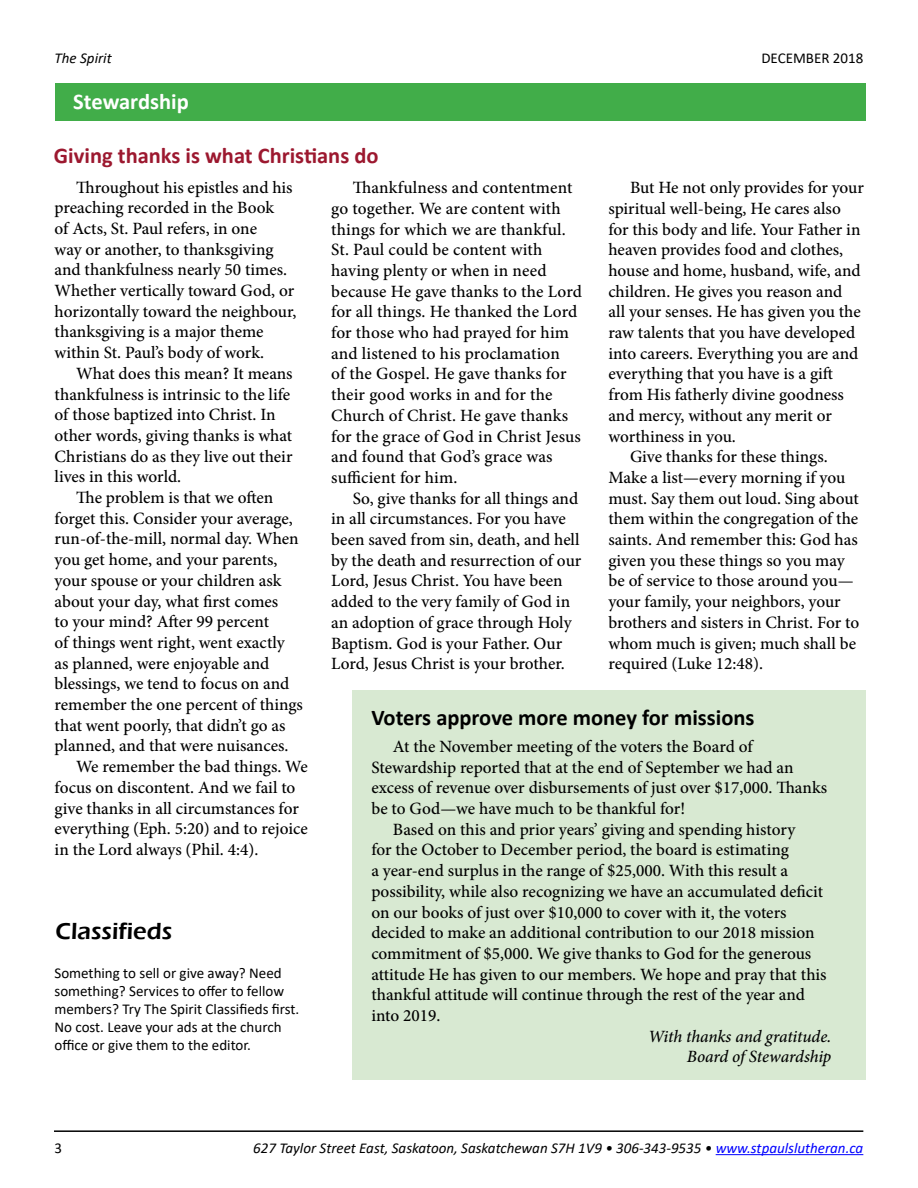
<style>
.page{position:relative;width:918px;height:1188px;background:#fff}
.page>*{position:absolute;margin:0;border:0;box-sizing:border-box;transform-origin:0 0}
.t1{font:600 24px "Eras ITC";color:#000}
.t2{font:700 22.5px "Calibri";color:#000}
.t3{font:700 22.5px "Calibri";color:#9c182f}
.t4{font:700 22.5px "Calibri";color:#fff}
.t5{font:500 17.25px/20.7px "Minion Pro";color:#000}
.t6{font:italic 500 17.25px/20.7px "Minion Pro";letter-spacing:-.01em;color:#000;text-align:right}
.t7{font:15px/18px "Calibri";color:#000}
.t8{font:italic 15px "Calibri";color:#000}
.s1{color:#00f}
</style>
<div class="page">
<hr style="left:716px;top:1154px;width:147px;height:1px;background:#00f">
<hr style="left:54px;top:1130px;width:809px;height:2px;background:#000">
<div style="left:352px;top:690px;width:514px;height:389px;background:#d8e9d2"></div>
<div style="left:56px;top:83px;width:810px;height:38px;background:#41ad49"></div>
<p class="t8" style="left:55px;top:48px;width:59px">The Spirit</p>
<p class="t7" style="left:761px;top:49px;width:103px">DECEMBER 2018</p>
<h2 class="t4" style="left:73px;top:86px;width:117px">Stewardship</h2>
<h2 class="t3" style="left:54px;top:140px;width:326px">Giving thanks is what Christians do</h2>
<p class="t5" style="left:55px;top:177px;width:243px;text-indent:22px">Throughout his epistles and his preaching recorded in the Book<br>of Acts, St. Paul refers, in one<br>way or another, to thanksgiving and thankfulness nearly 50 times.<br>Whether vertically toward God, or horizontally toward the neighbour, thanksgiving is a major theme within St. Paul’s body of work.</p>
<p class="t5" style="left:55px;top:363px;width:239px;text-indent:22px">What does this mean? It means thankfulness is intrinsic to the life of those baptized into Christ. In other words, giving thanks is what<br>Christians do as they live out their lives in this world.</p>
<p class="t5" style="left:76px;top:487px;width:199px">The problem is that we often</p>
<p class="t5" style="left:55px;top:508px;width:240px">forget this. Consider your average,</p>
<p class="t5" style="left:55px;top:529px;width:246px">run-of-the-mill, normal day. When</p>
<p class="t5" style="left:55px;top:549px;width:224px">you get home, and your parents,</p>
<p class="t5" style="left:55px;top:570px;width:228px">your spouse or your children ask</p>
<p class="t5" style="left:55px;top:591px;width:225px">about your day, what first comes</p>
<p class="t5" style="left:55px;top:611px;width:216px">to your mind? After 99 percent</p>
<p class="t5" style="left:55px;top:632px;width:232px">of things went right, went exactly</p>
<p class="t5" style="left:55px;top:653px;width:216px">as planned, were enjoyable and</p>
<p class="t5" style="left:55px;top:674px;width:236px">blessings, we tend to focus on and</p>
<p class="t5" style="left:55px;top:694px;width:250px">remember the one percent of things</p>
<p class="t5" style="left:55px;top:715px;width:232px">that went poorly, that didn’t go as</p>
<p class="t5" style="left:55px;top:736px;width:235px">planned, and that were nuisances.</p>
<p class="t5" style="left:76px;top:756px;width:233px">We remember the bad things. We</p>
<p class="t5" style="left:55px;top:777px;width:242px">focus on discontent. And we fail to</p>
<p class="t5" style="left:55px;top:798px;width:246px">give thanks in all circumstances for</p>
<p class="t5" style="left:55px;top:818px;width:255px">everything (Eph. 5:20) and to rejoice</p>
<p class="t5" style="left:55px;top:839px;width:205px">in the Lord always (Phil. 4:4).</p>
<h1 class="t1" style="left:56px;top:918px;width:118px">Classifieds</h1>
<p class="t7" style="left:54px;top:963px;width:246px">Something to sell or give away? Need something? Services to offer to fellow members? Try The Spirit Classifieds first.<br>No cost. Leave your ads at the church office or give them to the editor.</p>
<p class="t5" style="left:331px;top:177px;width:252px;text-indent:22px">Thankfulness and contentment go together. We are content with things for which we are thankful.<br>St. Paul could be content with having plenty or when in need because He gave thanks to the Lord for all things. He thanked the Lord for those who had prayed for him and listened to his proclamation<br>of the Gospel. He gave thanks for their good works in and for the<br>Church of Christ. He gave thanks for the grace of God in Christ Jesus and found that God’s grace was sufficient for him.</p>
<p class="t5" style="left:331px;top:488px;width:252px;text-indent:22px">So, give thanks for all things and in all circumstances. For you have been saved from sin, death, and hell by the death and resurrection of our Lord, Jesus Christ. You have been added to the very family of God in an adoption of grace through Holy Baptism. God is your Father. Our Lord, Jesus Christ is your brother.</p>
<p class="t5" style="left:630px;top:177px;width:236px">But He not only provides for your</p>
<p class="t5" style="left:608px;top:198px;width:234px">spiritual well-being, He cares also</p>
<p class="t5" style="left:608px;top:219px;width:254px">for this body and life. Your Father in</p>
<p class="t5" style="left:608px;top:239px;width:236px">heaven provides food and clothes,</p>
<p class="t5" style="left:608px;top:260px;width:254px">house and home, husband, wife, and</p>
<p class="t5" style="left:608px;top:281px;width:236px">children. He gives you reason and</p>
<p class="t5" style="left:608px;top:302px;width:254px">all your senses. He has given you the</p>
<p class="t5" style="left:608px;top:322px;width:248px">raw talents that you have developed</p>
<p class="t5" style="left:608px;top:343px;width:251px">into careers. Everything you are and</p>
<p class="t5" style="left:608px;top:364px;width:226px">everything that you have is a gift</p>
<p class="t5" style="left:608px;top:384px;width:237px">from His fatherly divine goodness</p>
<p class="t5" style="left:608px;top:405px;width:225px">and mercy, without any merit or</p>
<p class="t5" style="left:608px;top:426px;width:129px">worthiness in you.</p>
<p class="t5" style="left:630px;top:446px;width:199px">Give thanks for these things.</p>
<p class="t5" style="left:608px;top:467px;width:238px">Make a list—every morning if you</p>
<p class="t5" style="left:608px;top:488px;width:252px">must. Say them out loud. Sing about</p>
<p class="t5" style="left:608px;top:509px;width:251px">them within the congregation of the</p>
<p class="t5" style="left:608px;top:529px;width:251px">saints. And remember this: God has</p>
<p class="t5" style="left:608px;top:550px;width:238px">given you these things so you may</p>
<p class="t5" style="left:608px;top:571px;width:247px">be of service to those around you—</p>
<p class="t5" style="left:608px;top:591px;width:234px">your family, your neighbors, your</p>
<p class="t5" style="left:608px;top:612px;width:252px">brothers and sisters in Christ. For to</p>
<p class="t5" style="left:608px;top:633px;width:249px">whom much is given; much shall be</p>
<p class="t5" style="left:608px;top:653px;width:156px">required (Luke 12:48).</p>
<h2 class="t2" style="left:371px;top:701px;width:385px">Voters approve more money for missions</h2>
<p class="t5" style="left:393px;top:736px;width:361px">At the November meeting of the voters the Board of</p>
<p class="t5" style="left:371px;top:757px;width:424px">Stewardship reported that at the end of September we had an</p>
<p class="t5" style="left:371px;top:778px;width:457px">excess of revenue over disbursements of just over $17,000. Thanks</p>
<p class="t5" style="left:371px;top:798px;width:315px">be to God—we have much to be thankful for!</p>
<p class="t5" style="left:393px;top:819px;width:404px">Based on this and prior years’ giving and spending history</p>
<p class="t5" style="left:371px;top:840px;width:419px">for the October to December period, the board is estimating</p>
<p class="t5" style="left:371px;top:860px;width:418px">a year-end surplus in the range of $25,000. With this result a</p>
<p class="t5" style="left:371px;top:881px;width:453px">possibility, while also recognizing we have an accumulated deficit</p>
<p class="t5" style="left:371px;top:902px;width:417px">on our books of just over $10,000 to cover with it, the voters</p>
<p class="t5" style="left:371px;top:922px;width:445px">decided to make an additional contribution to our 2018 mission</p>
<p class="t5" style="left:371px;top:943px;width:441px">commitment of $5,000. We give thanks to God for the generous</p>
<p class="t5" style="left:371px;top:964px;width:457px">attitude He has given to our members. We hope and pray that this</p>
<p class="t5" style="left:371px;top:985px;width:435px">thankful attitude will continue through the rest of the year and</p>
<p class="t5" style="left:371px;top:1005px;width:71px">into 2019.</p>
<p class="t6" style="left:648px;top:1026px;width:185px">With thanks and gratitude.<br>Board of Stewardship</p>
<p class="t7" style="left:55px;top:1139px;width:9px">3</p>
<p class="t8" style="left:253px;top:1138px;width:612px">627 Taylor Street East, Saskatoon, Saskatchewan S7H 1V9 • 306-343-9535 • <span class="s1">www.stpaulslutheran.ca</span></p>
</div>
